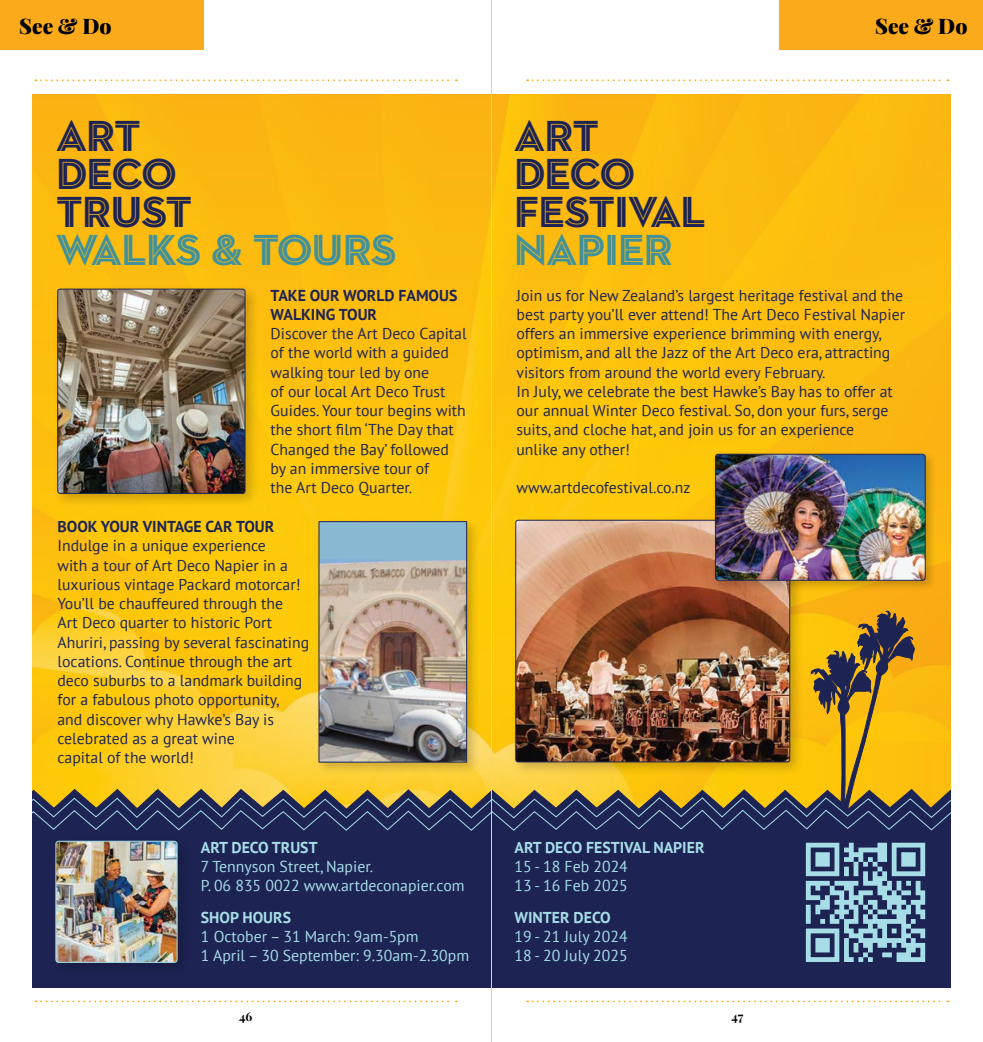
<style>
.page{position:relative;width:983px;height:1042px;background:#fff}
.page>*{position:absolute;margin:0;border:0;box-sizing:border-box;transform-origin:0 0}
.t1{font:44.27px/38.3px "Neutraface 2 Display Inline";color:#1d2454}
.t2{font:44.27px "Neutraface 2 Display Inline";color:#42919a}
.t3{font:900 21px "Playfair Display";color:#000}
.t4{font:15.75px/19.2px "PT Sans";color:#1d2454}
.t5{font:15.75px/18.9px "PT Sans";color:#a6dde6}
.t6{font:700 15.75px "PT Sans";color:#a6dde6}
.t7{font:700 15.75px/19.2px "PT Sans";color:#1d2454}
.t8{font:700 12.25px "Playfair Display";color:#000}
</style>
<div class="page">
<div style="left:0;top:0;width:203px;height:49px;background:#fbaa1b"></div>
<div style="left:779px;top:0;width:203px;height:49px;background:#fbaa1b"></div>
<img style="left:32px;top:94px;width:918px;height:507px">
<div style="left:510px;top:515px;width:294px;height:262px;background:#000;opacity:.2"></div>
<img style="left:515px;top:520px;width:272px;height:81px">
<div style="left:711px;top:450px;width:225px;height:142px;background:#000;opacity:.2"></div>
<img style="left:715px;top:454px;width:208px;height:126px">
<div style="left:715px;top:454px;width:210px;height:126px;border:1px solid #1d2454;border-radius:3px"></div>
<div style="left:314px;top:517px;width:166px;height:259px;background:#000;opacity:.2"></div>
<div style="left:319px;top:522px;width:147px;height:240px;background:#89b8d2"></div>
<img style="left:321px;top:559px;width:143px;height:42px">
<div style="left:53px;top:284px;width:207px;height:225px;background:#000;opacity:.2"></div>
<img style="left:59px;top:289px;width:186px;height:204px">
<div style="left:57px;top:289px;width:188px;height:204px;border:1px solid #1d2454;border-radius:2px"></div>
<img style="left:32px;top:601px;width:918px;height:386px">
<svg style="left:527px;top:79px;width:421px;height:2px"></svg>
<svg style="left:36px;top:79px;width:421px;height:2px"></svg>
<svg style="left:527px;top:1000px;width:421px;height:2px"></svg>
<svg style="left:36px;top:1000px;width:421px;height:2px"></svg>
<hr style="left:491px;top:0;width:1px;height:1042px;background:#d1d3d4">
<h2 class="t3" style="left:19px;top:10px;width:94px">See &amp; Do</h2>
<h2 class="t3" style="left:874px;top:10px;width:94px">See &amp; Do</h2>
<h1 class="t1" style="left:56px;top:116px;width:137px">ART<br>DECO<br>TRUST</h1>
<h1 class="t2" style="left:56px;top:223px;width:341px">WALKS &amp; TOURS</h1>
<p class="t7" style="left:270px;top:285px;width:188px">TAKE OUR WORLD FAMOUS<br>WALKING TOUR</p>
<p class="t4" style="left:270px;top:324px;width:197px">Discover the Art Deco Capital of the world with a guided walking tour led by one<br>of our local Art Deco Trust<br>Guides. Your tour begins with the short film ‘The Day that<br>Changed the Bay’ followed by an immersive tour of<br>the Art Deco Quarter.</p>
<p class="t7" style="left:57px;top:516px;width:218px">BOOK YOUR VINTAGE CAR TOUR</p>
<p class="t4" style="left:57px;top:536px;width:253px">Indulge in a unique experience<br>with a tour of Art Deco Napier in a luxurious vintage Packard motorcar!<br>You’ll be chauffeured through the<br>Art Deco quarter to historic Port<br>Ahuriri, passing by several fascinating locations. Continue through the art deco suburbs to a landmark building for a fabulous photo opportunity,<br>and discover why Hawke’s Bay is celebrated as a great wine<br>capital of the world!</p>
<p class="t6" style="left:201px;top:837px;width:118px">ART DECO TRUST</p>
<p class="t5" style="left:201px;top:856px;width:265px">7 Tennyson Street, Napier.<br>P. 06 835 0022 www.artdeconapier.com</p>
<p class="t6" style="left:201px;top:907px;width:92px">SHOP HOURS</p>
<p class="t5" style="left:201px;top:927px;width:270px">1 October – 31 March: 9am-5pm<br>1 April – 30 September: 9.30am-2.30pm</p>
<h1 class="t1" style="left:514px;top:116px;width:192px">ART<br>DECO<br>FESTIVAL</h1>
<h1 class="t2" style="left:514px;top:223px;width:160px">NAPIER</h1>
<p class="t4" style="left:516px;top:285px;width:390px">Join us for New Zealand’s largest heritage festival and the best party you’ll ever attend! The Art Deco Festival Napier offers an immersive experience brimming with energy, optimism, and all the Jazz of the Art Deco era, attracting visitors from around the world every February.<br>In July, we celebrate the best Hawke’s Bay has to offer at our annual Winter Deco festival. So, don your furs, serge suits, and cloche hat, and join us for an experience<br>unlike any other!</p>
<p class="t4" style="left:516px;top:478px;width:175px">www.artdecofestival.co.nz</p>
<p class="t6" style="left:514px;top:837px;width:191px">ART DECO FESTIVAL NAPIER</p>
<p class="t5" style="left:514px;top:856px;width:115px">15 - 18 Feb 2024<br>13 - 16 Feb 2025</p>
<p class="t6" style="left:514px;top:907px;width:98px">WINTER DECO</p>
<p class="t5" style="left:514px;top:927px;width:115px">19 - 21 July 2024<br>18 - 20 July 2025</p>
<p class="t8" style="left:239px;top:1006px;width:15px">46</p>
<p class="t8" style="left:731px;top:1006px;width:13px">47</p>
</div>
